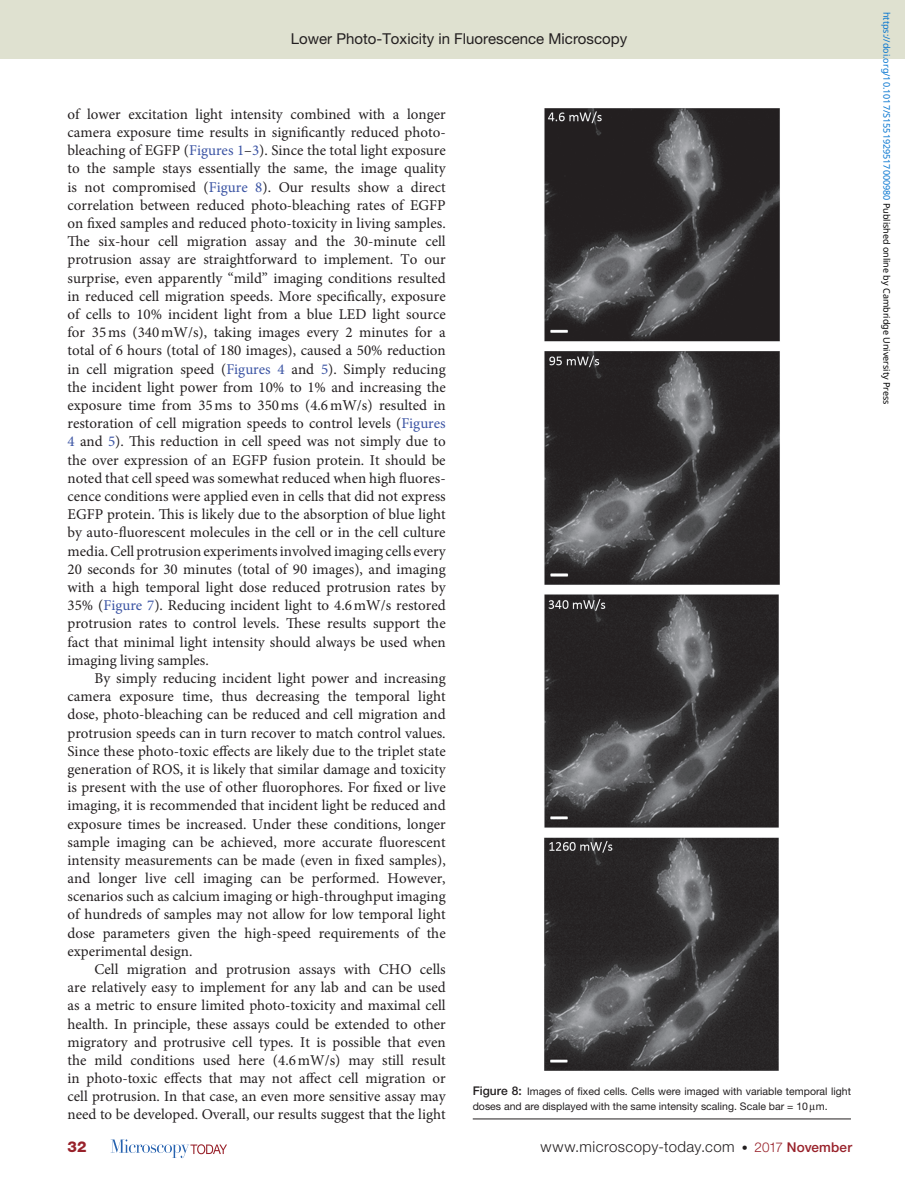
<style>
.page{position:relative;width:905px;height:1188px;background:#fff}
.page>*{position:absolute;margin:0;border:0;box-sizing:border-box;transform-origin:0 0}
.t1{font:15px/18.1px "Minion Pro";color:#231f20;text-align:justify}
.t2{font:15px "Helvetica Neue LT Std";color:#231f20}
.t3{font:300 15px "Helvetica Neue LT Std";letter-spacing:.03em;color:#231f20}
.t4{font:800 15px "Helvetica Neue LT Std";color:#98212a}
.t5{font:10.5px/15px "Helvetica Neue LT Std";color:#231f20}
.t6{font:9px "Noto Sans";color:#0172cf}
.s1{color:#3a53a3}
.s2{font-weight:500;font-size:12px}
.s3{font-size:12px}
.s4{font-size:13.5px;color:#98212a}
.s5{font-weight:500;font-size:13.5px;color:#98212a}
.s6{color:#000}
</style>
<div class="page">
<div style="left:0;top:0;width:904px;height:58px;background:#dfe1d0"></div>
<svg style="left:111px;top:1139px;width:116px;height:19px"></svg>
<img style="left:544px;top:108px;width:236px;height:963px">
<hr style="left:472px;top:1119px;width:378px;height:1px;background:#231f20">
<p class="t2" style="left:291px;top:30px;width:338px">Lower Photo-Toxicity in Fluorescence Microscopy</p>
<p class="t1" style="left:68px;top:105px;width:380px">of lower excitation light intensity combined with a longer camera exposure time results in significantly reduced photo&shy;bleaching of EGFP (<span class="s1">Figures 1</span>–<span class="s1">3</span>). Since the total light exposure to the sample stays essentially the same, the image quality is not compromised (<span class="s1">Figure 8</span>). Our results show a direct correlation between reduced photo-bleaching rates of EGFP on fixed samples and reduced photo-toxicity in living samples.<br>The six-hour cell migration assay and the 30-minute cell protrusion assay are straightforward to implement. To our surprise, even apparently “mild” imaging conditions resulted in reduced cell migration speeds. More specifically, exposure of cells to 10% incident light from a blue LED light source for 35ms (340mW/s), taking images every 2 minutes for a total of 6 hours (total of 180 images), caused a 50% reduction in cell migration speed (<span class="s1">Figures 4</span> and <span class="s1">5</span>). Simply reducing the incident light power from 10% to 1% and increasing the exposure time from 35ms to 350ms (4.6mW/s) resulted in restoration of cell migration speeds to control levels (<span class="s1">Figures 4</span> and <span class="s1">5</span>). This reduction in cell speed was not simply due to the over expression of an EGFP fusion protein. It should be noted that cell speed was somewhat reduced when high fluores&shy;cence conditions were applied even in cells that did not express EGFP protein. This is likely due to the absorption of blue light by auto-fluorescent molecules in the cell or in the cell culture media. Cell protrusion experiments involved imaging cells every 20 seconds for 30 minutes (total of 90 images), and imaging with a high temporal light dose reduced protrusion rates by 35% (<span class="s1">Figure 7</span>). Reducing incident light to 4.6mW/s restored protrusion rates to control levels. These results support the fact that minimal light intensity should always be used when imaging living samples.</p>
<p class="t1" style="left:68px;top:669px;width:380px;text-indent:27px">By simply reducing incident light power and increasing camera exposure time, thus decreasing the temporal light dose, photo-bleaching can be reduced and cell migration and protrusion speeds can in turn recover to match control values.<br>Since these photo-toxic effects are likely due to the triplet state generation of ROS, it is likely that similar damage and toxicity is present with the use of other fluorophores. For fixed or live imaging, it is recommended that incident light be reduced and exposure times be increased. Under these conditions, longer sample imaging can be achieved, more accurate fluorescent intensity measurements can be made (even in fixed samples), and longer live cell imaging can be performed. However, scenarios such as calcium imaging or high-throughput imaging of hundreds of samples may not allow for low temporal light dose parameters given the high-speed requirements of the experimental design.</p>
<p class="t1" style="left:68px;top:960px;width:380px;text-indent:27px">Cell migration and protrusion assays with CHO cells are relatively easy to implement for any lab and can be used as a metric to ensure limited photo-toxicity and maximal cell health. In principle, these assays could be extended to other migratory and protrusive cell types. It is possible that even the mild conditions used here (4.6mW/s) may still result in photo-toxic effects that may not affect cell migration or cell protrusion. In that case, an even more sensitive assay may need to be developed. Overall, our results suggest that the light</p>
<p class="t5" style="left:472px;top:1083px;width:380px"><span class="s2">Figure 8:</span> Images of fixed cells. Cells were imaged with variable temporal light doses and are displayed with the same intensity scaling. Scale bar = 10 m.</p>
<p class="t4" style="left:68px;top:1138px;width:20px">32</p>
<p class="t3" style="left:540px;top:1137px;width:313px">www.microscopy-today.com <span class="s3">•</span> <span class="s4">2017</span> <span class="s5">November</span></p>
<p class="t6" style="left:893px;top:12px;width:394px;rotate:90deg">https://doi.org/10.1017/S1551929517000980 <span class="s6">Published online by Cambridge University Press</span></p>
</div>
